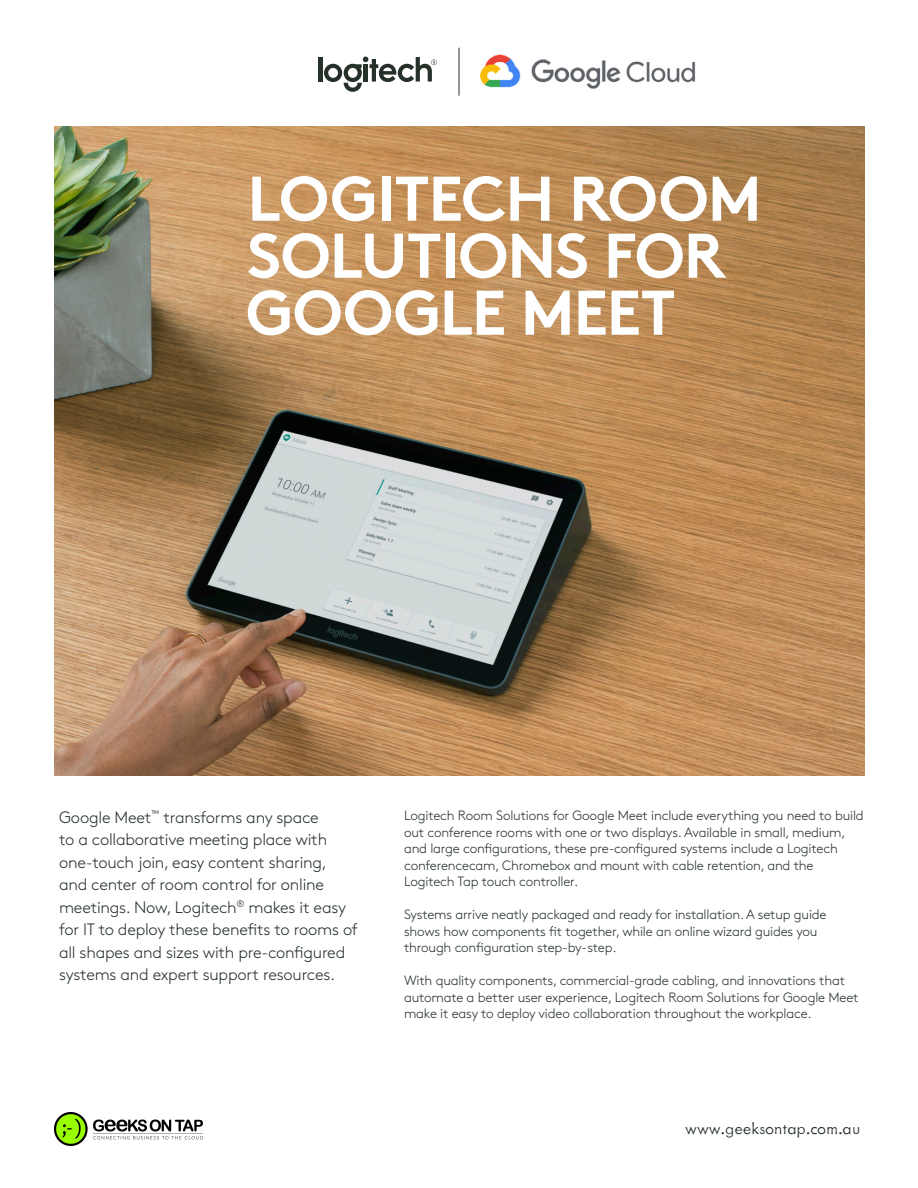
<style>
.page{position:relative;width:918px;height:1188px;background:#fff}
.page>*{position:absolute;margin:0;border:0;box-sizing:border-box;transform-origin:0 0}
.t1{font:700 63px/57px "Brown Std";letter-spacing:-.015em;color:#fff}
.t2{font:300 18px "Metallophile Sp 8";letter-spacing:-.01em;color:#28322b}
.Side_Column_Text{font:300 16.5px/22.5px "Brown Pro";letter-spacing:-.015em;color:#26312a}
.t3{font:300 13.5px/16.5px "Brown Pro";letter-spacing:-.015em;color:#26312a}
</style>
<div class="page">
<img style="left:55px;top:127px;width:810px;height:648px">
<hr style="left:318px;top:57px;width:4px;height:25px;background:#26312a">
<svg style="left:324px;top:57px;width:113px;height:35px"></svg>
<hr style="left:364px;top:64px;width:4px;height:18px;background:#26312a">
<img style="left:479px;top:54px;width:217px;height:35px">
<hr style="left:459px;top:48px;width:1px;height:48px;background:#26312a">
<img style="left:55px;top:1112px;width:147px;height:34px">
<p class="t1" style="left:246px;top:170px;width:517px">LOGITECH ROOM<br>SOLUTIONS FOR<br>GOOGLE MEET</p>
<p class="Side_Column_Text" style="left:59px;top:805px;width:300px">Google Meet<sup>™</sup> transforms any space<br>to a collaborative meeting place with one-touch join, easy content sharing, and center of room control for online meetings. Now, Logitech<sup>®</sup> makes it easy for IT to deploy these benefits to rooms of all shapes and sizes with pre-configured systems and expert support resources.</p>
<p class="t3" style="left:404px;top:807px;width:461px">Logitech Room Solutions for Google Meet include everything you need to build out conference rooms with one or two displays. Available in small, medium, and large configurations, these pre-configured systems include a Logitech conferencecam, Chromebox and mount with cable retention, and the Logitech Tap touch controller.</p>
<p class="t3" style="left:404px;top:906px;width:424px">Systems arrive neatly packaged and ready for installation. A setup guide shows how components fit together, while an online wizard guides you through configuration step-by-step.</p>
<p class="t3" style="left:404px;top:972px;width:456px">With quality components, commercial-grade cabling, and innovations that automate a better user experience, Logitech Room Solutions for Google Meet make it easy to deploy video collaboration throughout the workplace.</p>
<h2 class="t2" style="left:685px;top:1117px;width:177px">www.geeksontap.com.au</h2>
</div>
